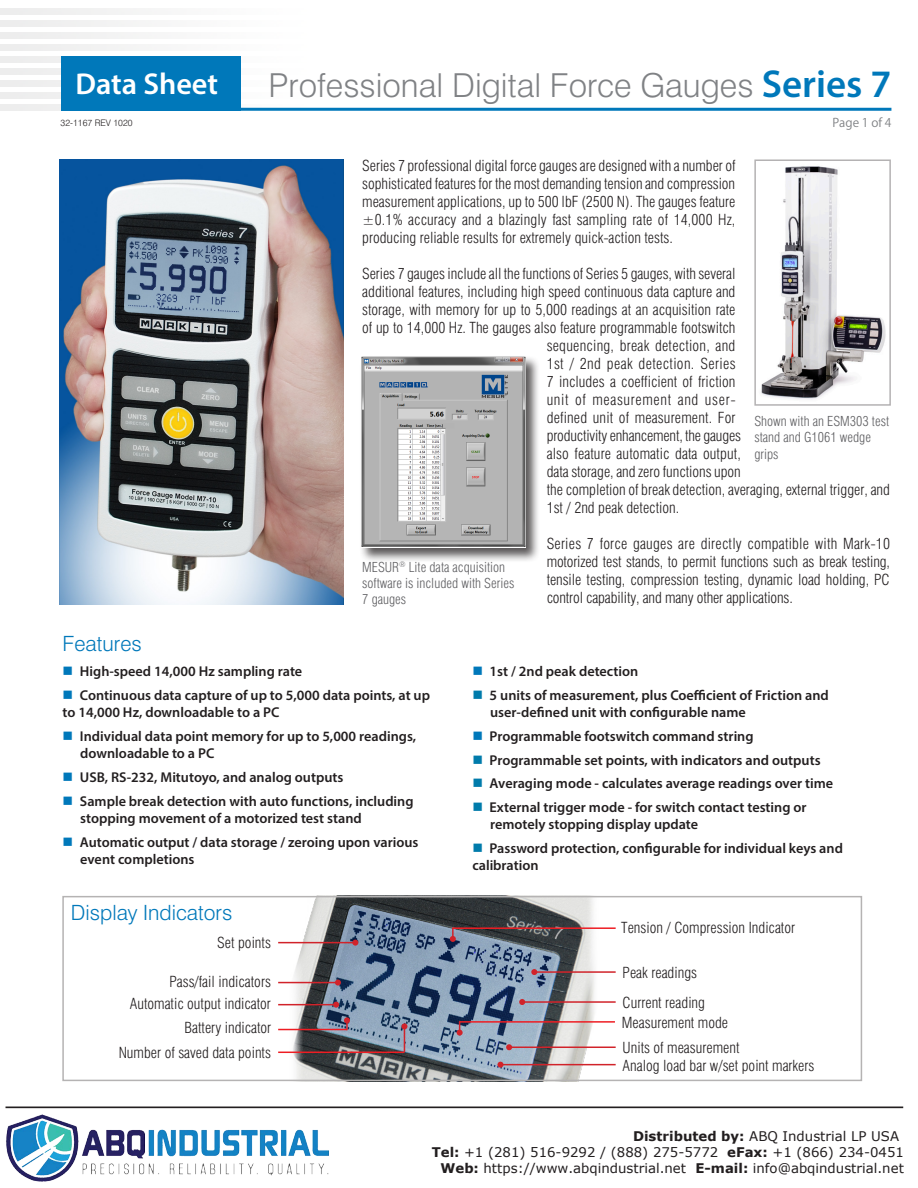
<style>
.page{position:relative;width:918px;height:1188px;background:#fff}
.page>*{position:absolute;margin:0;border:0;box-sizing:border-box;transform-origin:0 0}
.t1{font:300 33px "Swiss 721 BT";color:#808285}
.t2{font:600 30.3px "Myriad Pro";color:#fff}
.t3{font:300 21px "Swiss 721 BT";color:#0078ba}
.t4{font:300 condensed 15px/18px "Swiss 721 BT";color:#231f20;text-align:justify}
.t5{font:300 condensed 15px "Swiss 721 BT";letter-spacing:.025em;color:#231f20}
.t6{font:300 condensed 15px "Swiss 721 BT";letter-spacing:.045em;color:#231f20}
.t7{font:600 14.25px/17.1px "Myriad Pro";color:#231f20}
.t8{font:300 condensed 13.5px/16.2px "Swiss 721 BT";color:#5f5f62}
.t9{font:13.35px "Verdana";color:#221e1f}
.t10{font:12px "Koz Go Pro";color:#808285}
.t11{font:300 9px "Swiss 721 BT";color:#231f20}
.s1{font-family:"Myriad Pro";font-weight:600;font-size:39px;color:#0078ba}
.s2{color:#0078ba}
.s3{color:#007bab}
.s4{font-weight:700}
</style>
<div class="page">
<img style="left:0;top:56px;width:241px;height:7px">
<img style="left:0;top:68px;width:241px;height:7px">
<img style="left:0;top:80px;width:241px;height:7px">
<img style="left:0;top:92px;width:241px;height:7px">
<img style="left:0;top:104px;width:311px;height:7px">
<hr style="left:61px;top:108px;width:830px;height:3px;background:#0078ba">
<div style="left:61px;top:56px;width:179px;height:55px;background:#0078ba"></div>
<img style="left:284px;top:899px;width:318px;height:179px">
<hr style="left:278px;top:1004px;width:58px;height:1px;background:#d1232a">
<svg style="left:333px;top:1002px;width:6px;height:6px"></svg>
<hr style="left:278px;top:982px;width:60px;height:1px;background:#d1232a">
<svg style="left:335px;top:980px;width:6px;height:6px"></svg>
<svg style="left:457px;top:1021px;width:6px;height:15px"></svg>
<svg style="left:450px;top:927px;width:6px;height:15px"></svg>
<hr style="left:500px;top:1064px;width:116px;height:1px;background:#d1232a">
<svg style="left:497px;top:1062px;width:6px;height:6px"></svg>
<hr style="left:509px;top:1047px;width:107px;height:1px;background:#d1232a">
<svg style="left:506px;top:1044px;width:6px;height:6px"></svg>
<hr style="left:460px;top:1021px;width:155px;height:2px;background:#ee1d23">
<hr style="left:453px;top:927px;width:163px;height:2px;background:#ee1d23">
<hr style="left:522px;top:1001px;width:94px;height:2px;background:#d1232a">
<svg style="left:519px;top:999px;width:6px;height:6px"></svg>
<hr style="left:534px;top:971px;width:82px;height:2px;background:#d1232a">
<svg style="left:531px;top:969px;width:6px;height:6px"></svg>
<svg style="left:401px;top:1023px;width:6px;height:29px"></svg>
<hr style="left:278px;top:1052px;width:126px;height:1px;background:#ee1d23">
<svg style="left:344px;top:1017px;width:6px;height:13px"></svg>
<hr style="left:278px;top:1029px;width:69px;height:1px;background:#ee1d23">
<hr style="left:278px;top:942px;width:77px;height:1px;background:#d1232a">
<svg style="left:352px;top:940px;width:6px;height:6px"></svg>
<img style="left:761px;top:166px;width:125px;height:234px">
<div style="left:754px;top:159px;width:137px;height:247px;border:2px solid #b4b2b3"></div>
<img style="left:60px;top:159px;width:283px;height:446px">
<div style="left:360px;top:355px;width:180px;height:208px;background:#231f20;opacity:.75"></div>
<img style="left:361px;top:356px;width:164px;height:192px">
<div style="left:62px;top:896px;width:800px;height:185px;border:2px solid #b5b3b3"></div>
<hr style="left:6px;top:1107px;width:897px;height:1px;background:#231f20">
<img style="left:6px;top:1114px;width:323px;height:68px">
<h2 class="t2" style="left:75px;top:64px;width:144px">Data Sheet</h2>
<p class="t1" style="left:269px;top:66px;width:624px">Professional Digital Force Gauges <span class="s1">Series 7</span></p>
<p class="t11" style="left:61px;top:117px;width:73px">32-1167 REV 1020</p>
<p class="t10" style="left:832px;top:115px;width:61px">Page 1 of 4</p>
<p class="t4" style="left:362px;top:157px;width:375px">Series 7 professional digital force gauges are designed with a number of sophisticated features for the most demanding tension and compression measurement applications, up to 500 lbF (2500 N). The gauges feature ±0.1% accuracy and a blazingly fast sampling rate of 14,000 Hz, producing reliable results for extremely quick-action tests.</p>
<p class="t4" style="left:362px;top:265px;width:375px">Series 7 gauges include all the functions of Series 5 gauges, with several</p>
<p class="t4" style="left:362px;top:283px;width:375px">additional features, including high speed continuous data capture and</p>
<p class="t4" style="left:362px;top:301px;width:375px">storage, with memory for up to 5,000 readings at an acquisition rate</p>
<p class="t4" style="left:362px;top:319px;width:375px">of up to 14,000 Hz. The gauges also feature programmable footswitch</p>
<p class="t4" style="left:547px;top:337px;width:190px">sequencing, break detection, and</p>
<p class="t5" style="left:547px;top:355px;width:190px">1st / 2nd peak detection. Series</p>
<p class="t4" style="left:547px;top:373px;width:190px">7 includes a coefficient of friction</p>
<p class="t6" style="left:547px;top:391px;width:190px">unit of measurement and user-</p>
<p class="t4" style="left:547px;top:409px;width:190px">defined unit of measurement. For</p>
<p class="t4" style="left:547px;top:427px;width:196px">productivity enhancement, the gauges</p>
<p class="t4" style="left:547px;top:445px;width:196px">also feature automatic data output,</p>
<p class="t4" style="left:547px;top:463px;width:196px">data storage, and zero functions upon</p>
<p class="t4" style="left:547px;top:481px;width:345px">the completion of break detection, averaging, external trigger, and</p>
<p class="t4" style="left:547px;top:499px;width:134px">1st / 2nd peak detection.</p>
<p class="t4" style="left:547px;top:535px;width:345px">Series 7 force gauges are directly compatible with Mark-10 motorized test stands, to permit functions such as break testing, tensile testing, compression testing, dynamic load holding, PC control capability, and many other applications.</p>
<p class="t3" style="left:63px;top:631px;width:81px">Features</p>
<p class="t7" style="left:63px;top:662px;width:241px"><span class="s2">■</span> High-speed 14,000 Hz sampling rate</p>
<p class="t7" style="left:63px;top:686px;width:369px"><span class="s2">■</span> Continuous data capture of up to 5,000 data points, at up to 14,000 Hz, downloadable to a PC</p>
<p class="t7" style="left:80px;top:727px;width:337px;text-indent:-18px"><span class="s2">■</span> Individual data point memory for up to 5,000 readings, downloadable to a PC</p>
<p class="t7" style="left:63px;top:768px;width:282px"><span class="s2">■</span> USB, RS-232, Mitutoyo, and analog outputs</p>
<p class="t7" style="left:80px;top:792px;width:335px;text-indent:-18px"><span class="s2">■</span> Sample break detection with auto functions, including stopping movement of a motorized test stand</p>
<p class="t7" style="left:80px;top:833px;width:340px;text-indent:-18px"><span class="s2">■</span> Automatic output / data storage / zeroing upon various event completions</p>
<p class="t8" style="left:754px;top:413px;width:136px">Shown with an ESM303 test stand and G1061 wedge grips</p>
<p class="t8" style="left:362px;top:559px;width:154px">MESUR<sup>®</sup> Lite data acquisition software is included with Series<br>7 gauges</p>
<p class="t7" style="left:472px;top:662px;width:168px"><span class="s2">■</span> 1st / 2nd peak detection</p>
<p class="t7" style="left:490px;top:686px;width:340px;text-indent:-18px"><span class="s3">■</span> 5 units of measurement, plus Coefficient of Friction and user-defined unit with configurable name</p>
<p class="t7" style="left:472px;top:727px;width:283px"><span class="s2">■</span> Programmable footswitch command string</p>
<p class="t7" style="left:472px;top:751px;width:350px"><span class="s3">■</span> Programmable set points, with indicators and outputs</p>
<p class="t7" style="left:472px;top:775px;width:362px"><span class="s3">■</span> Averaging mode - calculates average readings over time</p>
<p class="t7" style="left:490px;top:799px;width:318px;text-indent:-18px"><span class="s3">■</span> External trigger mode - for switch contact testing or remotely stopping display update</p>
<p class="t7" style="left:472px;top:840px;width:372px"><span class="s3">■</span> Password protection, configurable for individual keys and calibration</p>
<p class="t3" style="left:71px;top:900px;width:163px">Display Indicators</p>
<p class="t4" style="left:217px;top:934px;width:55px">Set points</p>
<p class="t4" style="left:169px;top:973px;width:103px">Pass/fail indicators</p>
<p class="t4" style="left:130px;top:995px;width:143px">Automatic output indicator</p>
<p class="t4" style="left:185px;top:1019px;width:88px">Battery indicator</p>
<p class="t4" style="left:119px;top:1043px;width:154px">Number of saved data points</p>
<p class="t4" style="left:621px;top:919px;width:175px">Tension / Compression Indicator</p>
<p class="t4" style="left:623px;top:964px;width:76px">Peak readings</p>
<p class="t4" style="left:623px;top:993px;width:84px">Current reading</p>
<p class="t4" style="left:622px;top:1013px;width:108px">Measurement mode</p>
<p class="t4" style="left:623px;top:1056px;width:193px">Analog load bar w/set point markers</p>
<p class="t4" style="left:623px;top:1038px;width:118px">Units of measurement</p>
<p class="t9" style="left:633px;top:1127px;width:268px"><span class="s4">Distributed by:</span> ABQ Industrial LP USA</p>
<p class="t9" style="left:432px;top:1143px;width:474px"><span class="s4">Tel:</span> +1 (281) 516-9292 / (888) 275-5772 <span class="s4">eFax:</span> +1 (866) 234-0451</p>
<p class="t9" style="left:441px;top:1159px;width:465px"><span class="s4">Web:</span> https://www.abqindustrial.net <span class="s4">E-mail:</span> info@abqindustrial.net</p>
</div>
